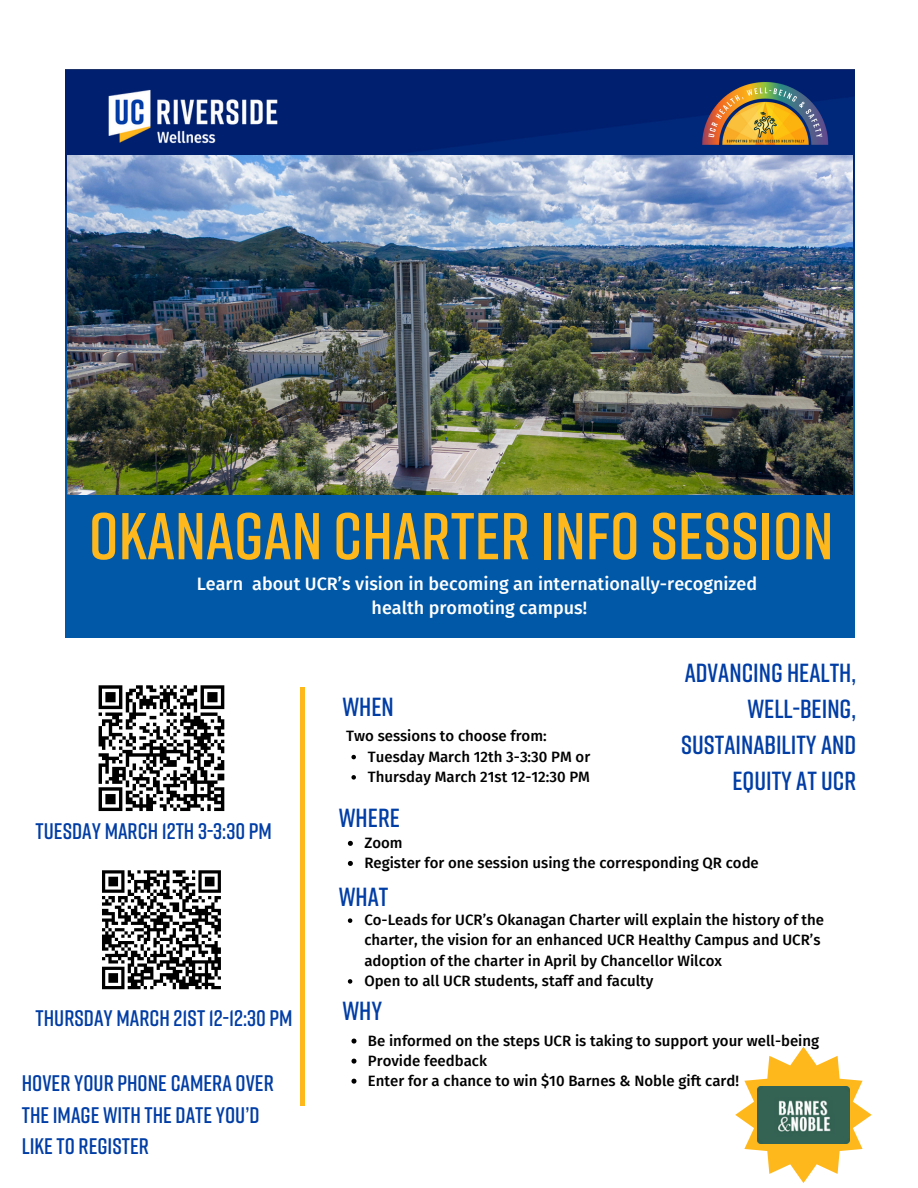
<style>
.page{position:relative;width:918px;height:1188px;background:#fff}
.page>*{position:absolute;margin:0;border:0;box-sizing:border-box;transform-origin:0 0}
.t1{font:600 66px "Rift";color:#ffb81c}
.t2{font:600 26.1px/36px "Rift";color:#003da5;text-align:right}
.t3{font:600 22.5px/31.5px "Rift";color:#003da5}
.t4{font:500 18px/24.8px "Fira Sans";color:#fff;text-align:center}
.t5{font:500 15px/20.2px "Fira Sans";color:#000}
</style>
<div class="page">
<img style="left:66px;top:70px;width:789px;height:568px">
<hr style="left:301px;top:688px;width:3px;height:418px;background:#ffb81c">
<img style="left:68px;top:155px;width:784px;height:340px">
<svg style="left:735px;top:1047px;width:137px;height:136px"></svg>
<img style="left:758px;top:1086px;width:91px;height:57px">
<img style="left:679px;top:69px;width:174px;height:88px">
<svg style="left:98px;top:685px;width:127px;height:127px"></svg>
<svg style="left:102px;top:870px;width:119px;height:120px"></svg>
<img style="left:97px;top:79px;width:191px;height:75px">
<svg style="left:351px;top:755px;width:5px;height:4px"></svg>
<svg style="left:351px;top:775px;width:5px;height:5px"></svg>
<svg style="left:348px;top:841px;width:5px;height:5px"></svg>
<svg style="left:348px;top:861px;width:5px;height:5px"></svg>
<svg style="left:348px;top:918px;width:4px;height:5px"></svg>
<svg style="left:348px;top:979px;width:4px;height:5px"></svg>
<svg style="left:351px;top:1039px;width:5px;height:5px"></svg>
<svg style="left:351px;top:1059px;width:5px;height:5px"></svg>
<svg style="left:351px;top:1079px;width:5px;height:5px"></svg>
<h1 class="t1" style="left:89px;top:495px;width:746px">OKANAGAN CHARTER INFO SESSION</h1>
<h4 class="t4" style="left:197px;top:571px;width:562px">Learn about UCR’s vision in becoming an internationally-recognized health promoting campus!</h4>
<p class="t3" style="left:36px;top:815px;width:238px">TUESDAY MARCH 12TH 3-3:30 PM</p>
<h2 class="t3" style="left:36px;top:1002px;width:258px">THURSDAY MARCH 21ST 12-12:30 PM</h2>
<p class="t3" style="left:22px;top:1067px;width:254px">HOVER YOUR PHONE CAMERA OVER<br>THE IMAGE WITH THE DATE YOU’D<br>LIKE TO REGISTER</p>
<h3 class="t2" style="left:342px;top:688px;width:53px">WHEN</h3>
<p class="t5" style="left:346px;top:726px;width:202px">Two sessions to choose from:</p>
<h3 class="t5" style="left:368px;top:746px;width:224px">Tuesday March 12th 3-3:30 PM or</h3>
<p class="t5" style="left:368px;top:767px;width:224px">Thursday March 21st 12-12:30 PM</p>
<h3 class="t2" style="left:339px;top:799px;width:63px">WHERE</h3>
<p class="t2" style="left:681px;top:655px;width:176px">ADVANCING HEALTH,<br>WELL-BEING,<br>SUSTAINABILITY AND<br>EQUITY AT UCR</p>
<h2 class="t5" style="left:364px;top:833px;width:40px">Zoom</h2>
<h5 class="t5" style="left:364px;top:853px;width:396px">Register for one session using the corresponding QR code</h5>
<h2 class="t2" style="left:339px;top:878px;width:51px">WHAT</h2>
<p class="t5" style="left:364px;top:910px;width:461px">Co-Leads for UCR’s Okanagan Charter will explain the history of the charter, the vision for an enhanced UCR Healthy Campus and UCR’s adoption of the charter in April by Chancellor Wilcox</p>
<p class="t5" style="left:364px;top:971px;width:291px">Open to all UCR students, staff and faculty</p>
<h2 class="t2" style="left:342px;top:992px;width:41px">WHY</h2>
<p class="t5" style="left:368px;top:1030px;width:453px">Be informed on the steps UCR is taking to support your well-being</p>
<p class="t5" style="left:368px;top:1050px;width:121px">Provide feedback</p>
<h2 class="t5" style="left:368px;top:1071px;width:373px">Enter for a chance to win $10 Barnes &amp; Noble gift card!</h2>
</div>
